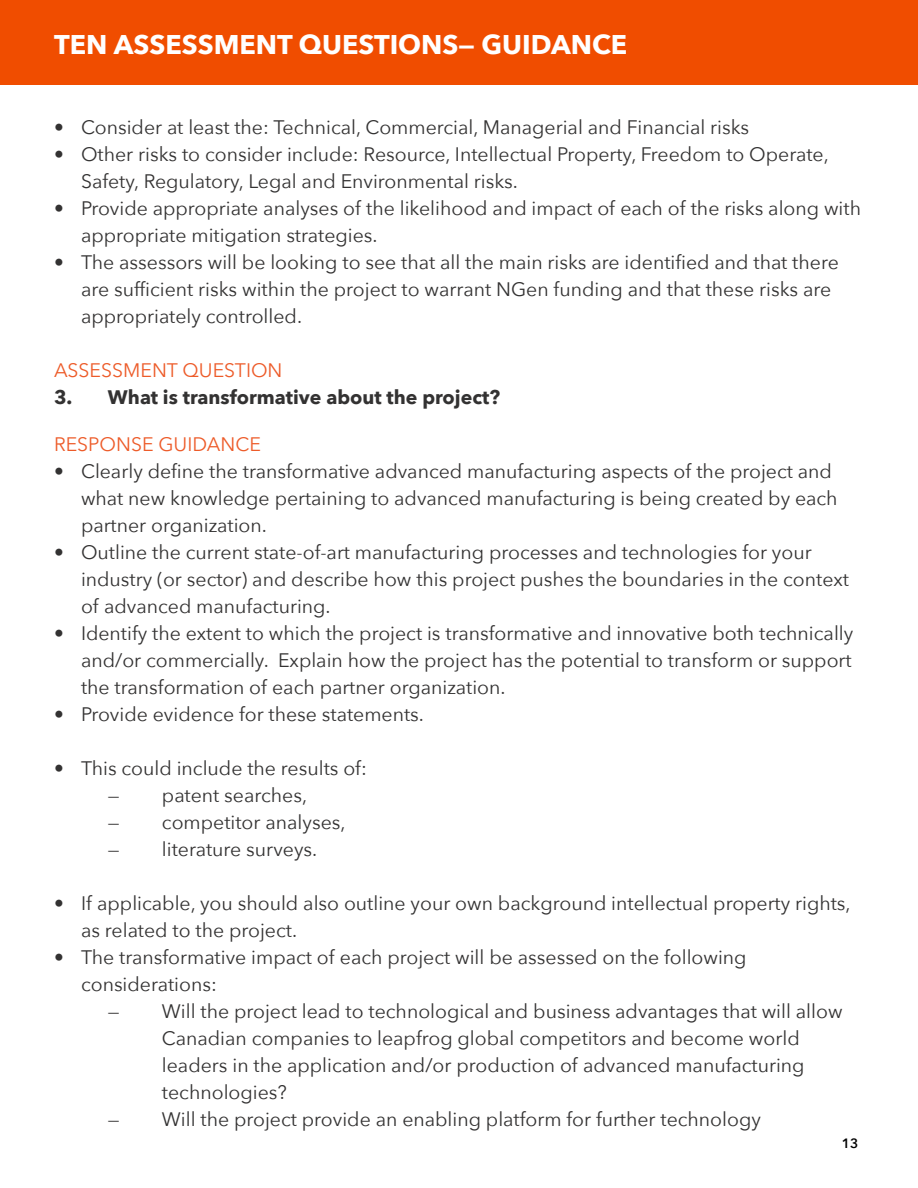
<style>
.page{position:relative;width:918px;height:1188px;background:#fff}
.page>*{position:absolute;margin:0;border:0;box-sizing:border-box;transform-origin:0 0}
.t1{font:700 27px "Avenir Next";color:#fff}
.t2{font:19.5px/27px "Avenir Next";color:#333232}
.t3{font:700 19.5px "Avenir Next";color:#333232}
.t4{font:19.5px "Avenir Next";color:#ed5b29}
.t5{font:600 13.5px "Avenir Next";color:#000}
</style>
<div class="page">
<div style="left:0;top:0;width:918px;height:85px;background:#f04d00"></div>
<h1 class="t1" style="left:54px;top:21px;width:575px">TEN ASSESSMENT QUESTIONS— GUIDANCE</h1>
<p class="t2" style="left:54px;top:113px;width:697px">• Consider at least the: Technical, Commercial, Managerial and Financial risks</p>
<p class="t2" style="left:81px;top:140px;width:749px;text-indent:-27px">• Other risks to consider include: Resource, Intellectual Property, Freedom to Operate,<br>Safety, Regulatory, Legal and Environmental risks.</p>
<p class="t2" style="left:81px;top:194px;width:782px;text-indent:-27px">• Provide appropriate analyses of the likelihood and impact of each of the risks along with appropriate mitigation strategies.</p>
<p class="t2" style="left:81px;top:248px;width:759px;text-indent:-27px">• The assessors will be looking to see that all the main risks are identified and that there are sufficient risks within the project to warrant NGen funding and that these risks are appropriately controlled.</p>
<p class="t4" style="left:54px;top:354px;width:230px">ASSESSMENT QUESTION</p>
<p class="t3" style="left:54px;top:380px;width:448px">3. What is transformative about the project?</p>
<p class="t4" style="left:54px;top:428px;width:208px">RESPONSE GUIDANCE</p>
<p class="t2" style="left:81px;top:457px;width:758px;text-indent:-27px">• Clearly define the transformative advanced manufacturing aspects of the project and what new knowledge pertaining to advanced manufacturing is being created by each partner organization.</p>
<p class="t2" style="left:81px;top:538px;width:770px;text-indent:-27px">• Outline the current state-of-art manufacturing processes and technologies for your industry (or sector) and describe how this project pushes the boundaries in the context of advanced manufacturing.</p>
<p class="t2" style="left:81px;top:619px;width:774px;text-align:justify;text-indent:-27px">• Identify the extent to which the project is transformative and innovative both technically and/or commercially. Explain how the project has the potential to transform or support the transformation of each partner organization.</p>
<p class="t2" style="left:54px;top:700px;width:371px">• Provide evidence for these statements.</p>
<p class="t2" style="left:54px;top:754px;width:314px">• This could include the results of:</p>
<p class="t2" style="left:108px;top:781px;width:201px">— patent searches,</p>
<p class="t2" style="left:108px;top:808px;width:239px">— competitor analyses,</p>
<p class="t2" style="left:108px;top:835px;width:211px">— literature surveys.</p>
<p class="t2" style="left:81px;top:889px;width:771px;text-indent:-27px">• If applicable, you should also outline your own background intellectual property rights, as related to the project.</p>
<p class="t2" style="left:81px;top:943px;width:667px;text-indent:-27px">• The transformative impact of each project will be assessed on the following considerations:</p>
<p class="t2" style="left:162px;top:997px;width:682px;text-indent:-54px">— Will the project lead to technological and business advantages that will allow Canadian companies to leapfrog global competitors and become world leaders in the application and/or production of advanced manufacturing technologies?</p>
<p class="t2" style="left:108px;top:1105px;width:654px">— Will the project provide an enabling platform for further technology</p>
<p class="t5" style="left:842px;top:1131px;width:18px">13</p>
</div>
